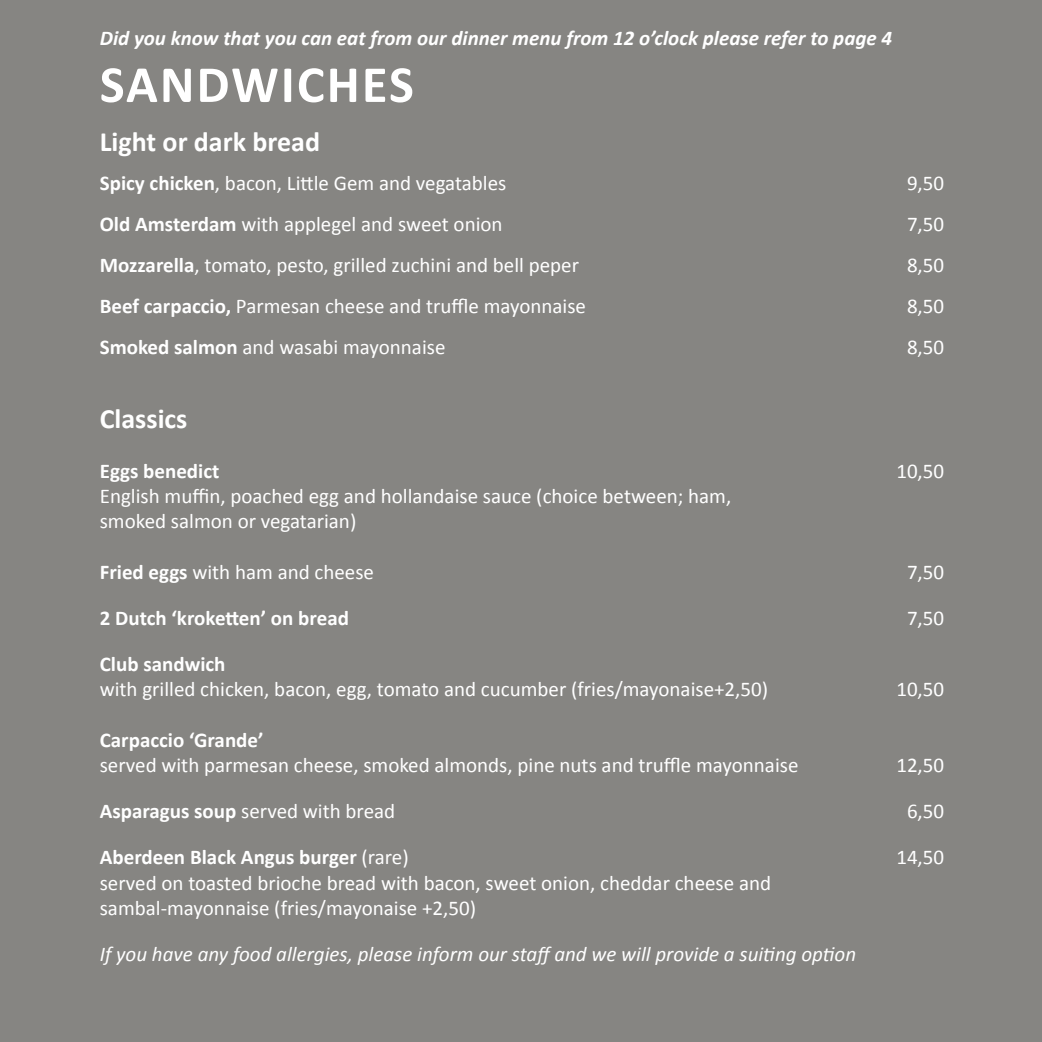
<style>
.page{position:relative;width:1042px;height:1042px;background:#868582}
.page>*{position:absolute;margin:0;border:0;box-sizing:border-box;transform-origin:0 0}
.t1{font:700 52.5px "Calibri";letter-spacing:.04em;color:#fff}
.t2{font:700 28px "Calibri";color:#fff}
.t3{font:21px/25.2px "Calibri";color:#fff}
.t4{font:700 21px "Calibri";color:#fff}
.t5{font:italic 21px "Calibri";color:#fff}
.t6{font:italic 700 21px "Calibri";color:#fff}
.s1{font-weight:700}
.s2{font-weight:400}
</style>
<div class="page">
<p class="t6" style="left:100px;top:24px;width:794px">Did you know that you can eat from our dinner menu from 12 o’clock please refer to page 4</p>
<h1 class="t1" style="left:100px;top:51px;width:316px">SANDWICHES</h1>
<h2 class="t2" style="left:100px;top:124px;width:222px">Light or dark bread</h2>
<p class="t3" style="left:100px;top:171px;width:408px"><span class="s1">Spicy chicken</span>, bacon, Little Gem and vegatables</p>
<p class="t3" style="left:907px;top:171px;width:39px">9,50</p>
<p class="t3" style="left:100px;top:212px;width:404px"><span class="s1">Old Amsterdam</span> with applegel and sweet onion</p>
<p class="t3" style="left:907px;top:212px;width:39px">7,50</p>
<p class="t3" style="left:100px;top:253px;width:481px"><span class="s1">Mozzarella</span>, tomato, pesto, grilled zuchini and bell peper</p>
<p class="t3" style="left:907px;top:253px;width:39px">8,50</p>
<p class="t3" style="left:100px;top:293px;width:488px"><span class="s1">Beef carpaccio,</span> Parmesan cheese and truffle mayonnaise</p>
<p class="t3" style="left:907px;top:293px;width:39px">8,50</p>
<p class="t3" style="left:100px;top:334px;width:347px"><span class="s1">Smoked salmon</span> and wasabi mayonnaise</p>
<p class="t3" style="left:907px;top:334px;width:39px">8,50</p>
<h2 class="t2" style="left:100px;top:400px;width:89px">Classics</h2>
<p class="t4" style="left:100px;top:457px;width:121px">Eggs benedict</p>
<p class="t3" style="left:896px;top:458px;width:49px">10,50</p>
<p class="t3" style="left:100px;top:484px;width:633px">English muffin, poached egg and hollandaise sauce (choice between; ham, smoked salmon or vegatarian)</p>
<p class="t3" style="left:100px;top:559px;width:276px"><span class="s1">Fried eggs</span> with ham and cheese</p>
<p class="t3" style="left:907px;top:559px;width:39px">7,50</p>
<p class="t4" style="left:100px;top:604px;width:251px">2 Dutch ‘kroketten’ on bread</p>
<p class="t3" style="left:907px;top:605px;width:39px">7,50</p>
<p class="t4" style="left:100px;top:651px;width:127px">Club sandwich</p>
<p class="t3" style="left:100px;top:677px;width:670px">with grilled chicken, bacon, egg, tomato and cucumber (fries/mayonaise+2,50)</p>
<p class="t3" style="left:896px;top:677px;width:49px">10,50</p>
<p class="t4" style="left:100px;top:726px;width:165px">Carpaccio ‘Grande’</p>
<p class="t3" style="left:100px;top:752px;width:700px">served with parmesan cheese, smoked almonds, pine nuts and truffle mayonnaise</p>
<p class="t3" style="left:896px;top:752px;width:49px">12,50</p>
<p class="t3" style="left:100px;top:799px;width:297px"><span class="s1">Asparagus soup</span> served with bread</p>
<p class="t3" style="left:907px;top:799px;width:39px">6,50</p>
<p class="t4" style="left:100px;top:844px;width:310px">Aberdeen Black Angus burger <span class="s2">(rare)</span></p>
<p class="t3" style="left:896px;top:845px;width:49px">14,50</p>
<p class="t3" style="left:100px;top:870px;width:673px">served on toasted brioche bread with bacon, sweet onion, cheddar cheese and sambal-mayonnaise (fries/mayonaise +2,50)</p>
<p class="t5" style="left:100px;top:940px;width:758px">If you have any food allergies, please inform our staff and we will provide a suiting option</p>
</div>
